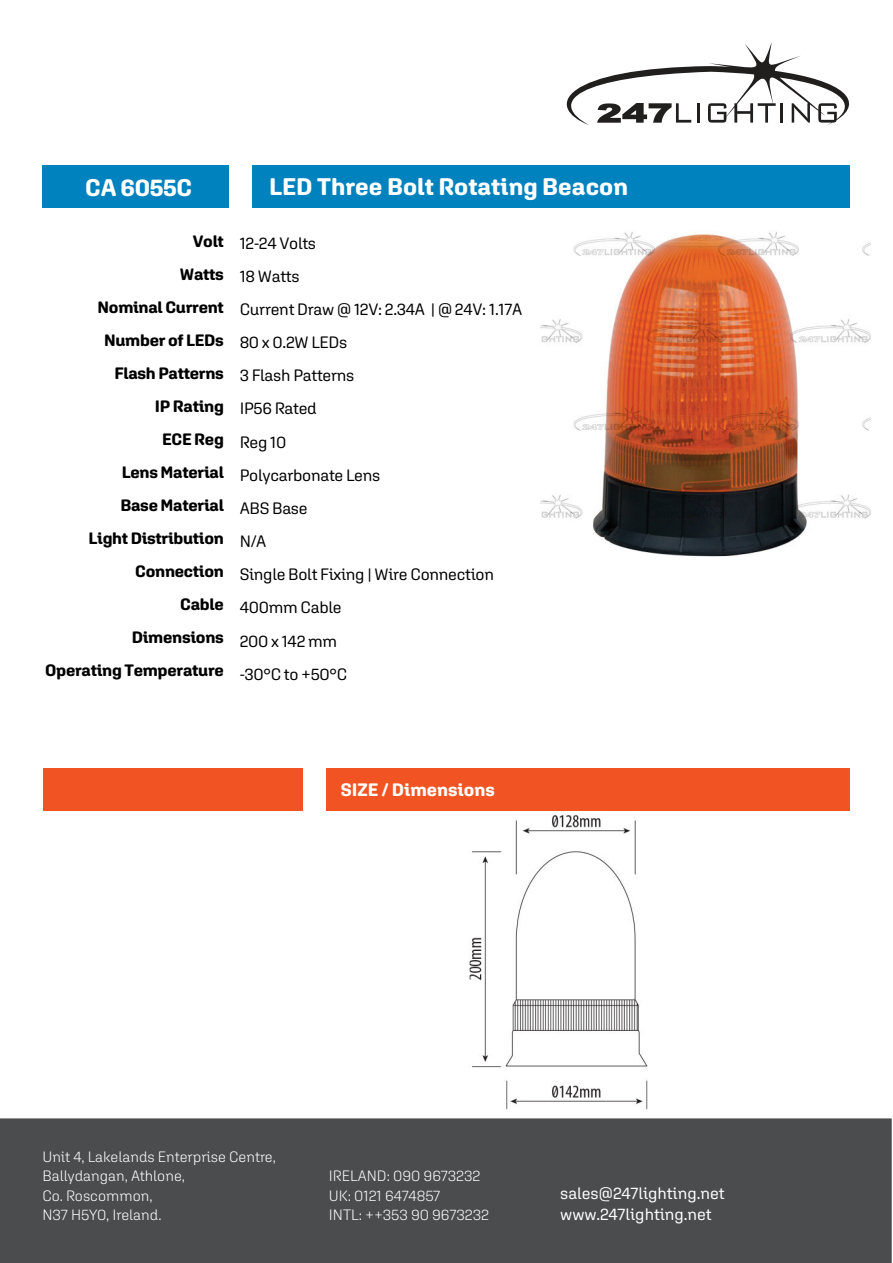
<style>
.page{position:relative;width:893px;height:1263px;background:#fff}
.page>*{position:absolute;margin:0;border:0;box-sizing:border-box;transform-origin:0 0}
.t1{font:700 24px "Aglet Sans";color:#fff}
.t2{font:700 18px "Aglet Sans";color:#fff}
.t3{font:16.5px/33.2px "Aglet Sans";letter-spacing:-.015em;color:#000}
.t4{font:700 16.5px/33px "Aglet Sans";letter-spacing:-.015em;color:#000;text-align:right}
.t5{font:16.5px/21px "Aglet Sans";color:#fff}
.t6{font:300 15px/19.5px "Aglet Sans";color:#fff}
</style>
<div class="page">
<div style="left:0;top:1118px;width:892px;height:145px;background:#4b4c4d"></div>
<div style="left:42px;top:166px;width:186px;height:42px;background:#0082bf"></div>
<div style="left:252px;top:166px;width:598px;height:42px;background:#0082bf"></div>
<svg style="left:566px;top:42px;width:284px;height:83px"></svg>
<div style="left:43px;top:768px;width:259px;height:43px;background:#f15322"></div>
<div style="left:326px;top:768px;width:524px;height:43px;background:#f15322"></div>
<img style="left:541px;top:232px;width:329px;height:325px">
<img style="left:469px;top:815px;width:179px;height:295px">
<h1 class="t1" style="left:85px;top:173px;width:108px">CA 6055C</h1>
<h1 class="t1" style="left:269px;top:173px;width:360px">LED Three Bolt Rotating Beacon</h1>
<p class="t4" style="left:45px;top:224px;width:180px">Volt<br>Watts<br>Nominal Current<br>Number of LEDs<br>Flash Patterns<br>IP Rating<br>ECE Reg<br>Lens Material<br>Base Material<br>Light Distribution<br>Connection<br>Cable<br>Dimensions<br>Operating Temperature</p>
<p class="t3" style="left:240px;top:226px;width:284px">12-24 Volts<br>18 Watts<br>Current Draw @ 12V: 2.34A | @ 24V: 1.17A<br>80 x 0.2W LEDs<br>3 Flash Patterns<br>IP56 Rated<br>Reg 10<br>Polycarbonate Lens<br>ABS Base<br>N/A<br>Single Bolt Fixing | Wire Connection<br>400mm Cable<br>200 x 142 mm<br>-30°C to +50°C</p>
<p class="t2" style="left:341px;top:778px;width:156px">SIZE / Dimensions</p>
<p class="t6" style="left:43px;top:1147px;width:235px">Unit 4, Lakelands Enterprise Centre,<br>Ballydangan, Athlone,<br>Co. Roscommon,<br>N37 H5Y0, Ireland.</p>
<p class="t6" style="left:329px;top:1166px;width:162px">IRELAND: 090 9673232<br>UK: 0121 6474857<br>INTL: ++353 90 9673232</p>
<p class="t5" style="left:560px;top:1183px;width:166px">sales@247lighting.net www.247lighting.net</p>
</div>
